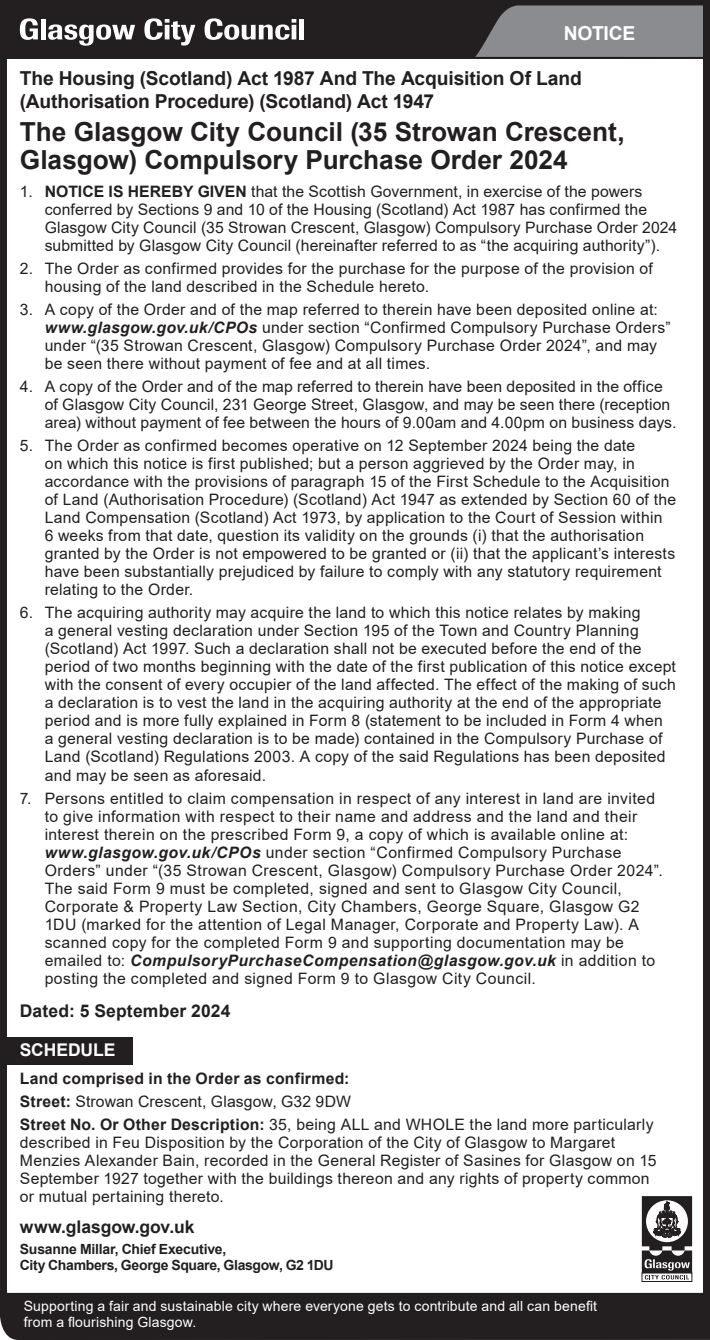
<style>
.page{position:relative;width:710px;height:1340px;background:#fff}
.page>*{position:absolute;margin:0;border:0;box-sizing:border-box;transform-origin:0 0}
.Text{font:700 26.25px/28px "Arial";color:#231f20}
.Text-2{font:700 19.25px/22.8px "Arial";letter-spacing:-.005em;color:#231f20}
.t1{font:700 19.25px "Arial";letter-spacing:-.01em;color:#fff}
.t2{font:700 17.5px "Arial";letter-spacing:.01em;color:#231f20}
.Schedule{font:700 17.5px "Arial";letter-spacing:-.005em;color:#fff}
.Number{font:15.75px/18px "Arial";letter-spacing:.02em;color:#231f20}
.Text-3{font:15.75px/18px "Arial";letter-spacing:.015em;color:#231f20}
.Text-4{font:700 15.75px "Arial";letter-spacing:.015em;color:#231f20}
.t3{font:14px/15.8px "Arial";letter-spacing:.01em;color:#fff}
.t4{font:700 14px/15.8px "Arial";letter-spacing:-.02em;color:#231f20}
.s1{font-weight:700}
.s2{font-weight:700;font-style:italic}
</style>
<div class="page">
<div style="left:0;top:0;width:709px;height:58px;background:#231f20"></div>
<svg style="left:20px;top:18px;width:18px;height:22px"></svg>
<div style="left:41px;top:19px;width:5px;height:20px;background:#fff"></div>
<svg style="left:48px;top:24px;width:87px;height:22px"></svg>
<svg style="left:144px;top:18px;width:51px;height:28px"></svg>
<svg style="left:204px;top:18px;width:92px;height:22px"></svg>
<div style="left:291px;top:25px;width:5px;height:14px;background:#fff"></div>
<div style="left:299px;top:19px;width:5px;height:20px;background:#fff"></div>
<svg style="left:475px;top:5px;width:227px;height:52px;background:#818285"></svg>
<div style="left:0;top:1036px;width:132px;height:28px;background:#231f20"></div>
<div style="left:0;top:0;width:7px;height:1310px;background:#231f20"></div>
<div style="left:702px;top:0;width:7px;height:1310px;background:#231f20"></div>
<div style="left:0;top:1292px;width:709px;height:47px;background:#231f20"></div>
<svg style="left:641px;top:1196px;width:51px;height:83px"></svg>
<p class="t1" style="left:563px;top:19px;width:73px">NOTICE</p>
<p class="Text-2" style="left:20px;top:67px;width:563px">The Housing (Scotland) Act 1987 And The Acquisition Of Land (Authorisation Procedure) (Scotland) Act 1947</p>
<p class="Text" style="left:20px;top:118px;width:606px">The Glasgow City Council (35 Strowan Crescent,<br>Glasgow) Compulsory Purchase Order 2024</p>
<p class="Number" style="left:45px;top:182px;width:634px;text-indent:-25px">1. <span class="s1">NOTICE IS HEREBY GIVEN</span> that the Scottish Government, in exercise of the powers conferred by Sections 9 and 10 of the Housing (Scotland) Act 1987 has confirmed the Glasgow City Council (35 Strowan Crescent, Glasgow) Compulsory Purchase Order 2024 submitted by Glasgow City Council (hereinafter referred to as “the acquiring authority”).</p>
<p class="Number" style="left:45px;top:259px;width:609px;text-indent:-25px">2. The Order as confirmed provides for the purchase for the purpose of the provision of housing of the land described in the Schedule hereto.</p>
<p class="Number" style="left:45px;top:300px;width:627px;text-indent:-25px">3. A copy of the Order and of the map referred to therein have been deposited online at: <span class="s2">www.glasgow.gov.uk/CPOs</span> under section “Confirmed Compulsory Purchase Orders” under “(35 Strowan Crescent, Glasgow) Compulsory Purchase Order 2024”, and may be seen there without payment of fee and at all times.</p>
<p class="Number" style="left:45px;top:377px;width:633px;text-indent:-25px">4. A copy of the Order and of the map referred to therein have been deposited in the office of Glasgow City Council, 231 George Street, Glasgow, and may be seen there (reception area) without payment of fee between the hours of 9.00am and 4.00pm on business days.</p>
<p class="Number" style="left:45px;top:436px;width:633px;text-indent:-25px">5. The Order as confirmed becomes operative on 12 September 2024 being the date<br>on which this notice is first published; but a person aggrieved by the Order may, in accordance with the provisions of paragraph 15 of the First Schedule to the Acquisition of Land (Authorisation Procedure) (Scotland) Act 1947 as extended by Section 60 of the Land Compensation (Scotland) Act 1973, by application to the Court of Session within<br>6 weeks from that date, question its validity on the grounds (i) that the authorisation granted by the Order is not empowered to be granted or (ii) that the applicant’s interests have been substantially prejudiced by failure to comply with any statutory requirement relating to the Order.</p>
<p class="Number" style="left:45px;top:603px;width:632px;text-indent:-25px">6. The acquiring authority may acquire the land to which this notice relates by making<br>a general vesting declaration under Section 195 of the Town and Country Planning (Scotland) Act 1997. Such a declaration shall not be executed before the end of the period of two months beginning with the date of the first publication of this notice except with the consent of every occupier of the land affected. The effect of the making of such a declaration is to vest the land in the acquiring authority at the end of the appropriate period and is more fully explained in Form 8 (statement to be included in Form 4 when<br>a general vesting declaration is to be made) contained in the Compulsory Purchase of Land (Scotland) Regulations 2003. A copy of the said Regulations has been deposited and may be seen as aforesaid.</p>
<p class="Number" style="left:45px;top:789px;width:619px;text-indent:-25px">7. Persons entitled to claim compensation in respect of any interest in land are invited to give information with respect to their name and address and the land and their interest therein on the prescribed Form 9, a copy of which is available online at: <span class="s2">www.glasgow.gov.uk/CPOs</span> under section “Confirmed Compulsory Purchase Orders” under “(35 Strowan Crescent, Glasgow) Compulsory Purchase Order 2024”.<br>The said Form 9 must be completed, signed and sent to Glasgow City Council, Corporate &amp; Property Law Section, City Chambers, George Square, Glasgow G2<br>1DU (marked for the attention of Legal Manager, Corporate and Property Law). A scanned copy for the completed Form 9 and supporting documentation may be emailed to: <span class="s2">CompulsoryPurchaseCompensation@glasgow.gov.uk</span> in addition to posting the completed and signed Form 9 to Glasgow City Council.</p>
<p class="t2" style="left:20px;top:998px;width:212px">Dated: 5 September 2024</p>
<p class="Schedule" style="left:20px;top:1037px;width:97px">SCHEDULE</p>
<p class="Text-4" style="left:20px;top:1067px;width:331px">Land comprised in the Order as confirmed:</p>
<p class="Text-3" style="left:20px;top:1092px;width:332px"><span class="s1">Street:</span> Strowan Crescent, Glasgow, G32 9DW</p>
<p class="Text-3" style="left:20px;top:1115px;width:638px"><span class="s1">Street No. Or Other Description:</span> 35, being ALL and WHOLE the land more particularly described in Feu Disposition by the Corporation of the City of Glasgow to Margaret Menzies Alexander Bain, recorded in the General Register of Sasines for Glasgow on 15<br>September 1927 together with the buildings thereon and any rights of property common or mutual pertaining thereto.</p>
<p class="t2" style="left:20px;top:1214px;width:176px">www.glasgow.gov.uk</p>
<p class="t4" style="left:20px;top:1241px;width:315px">Susanne Millar, Chief Executive,<br>City Chambers, George Square, Glasgow, G2 1DU</p>
<p class="t3" style="left:24px;top:1297px;width:574px">Supporting a fair and sustainable city where everyone gets to contribute and all can benefit from a flourishing Glasgow.</p>
</div>
